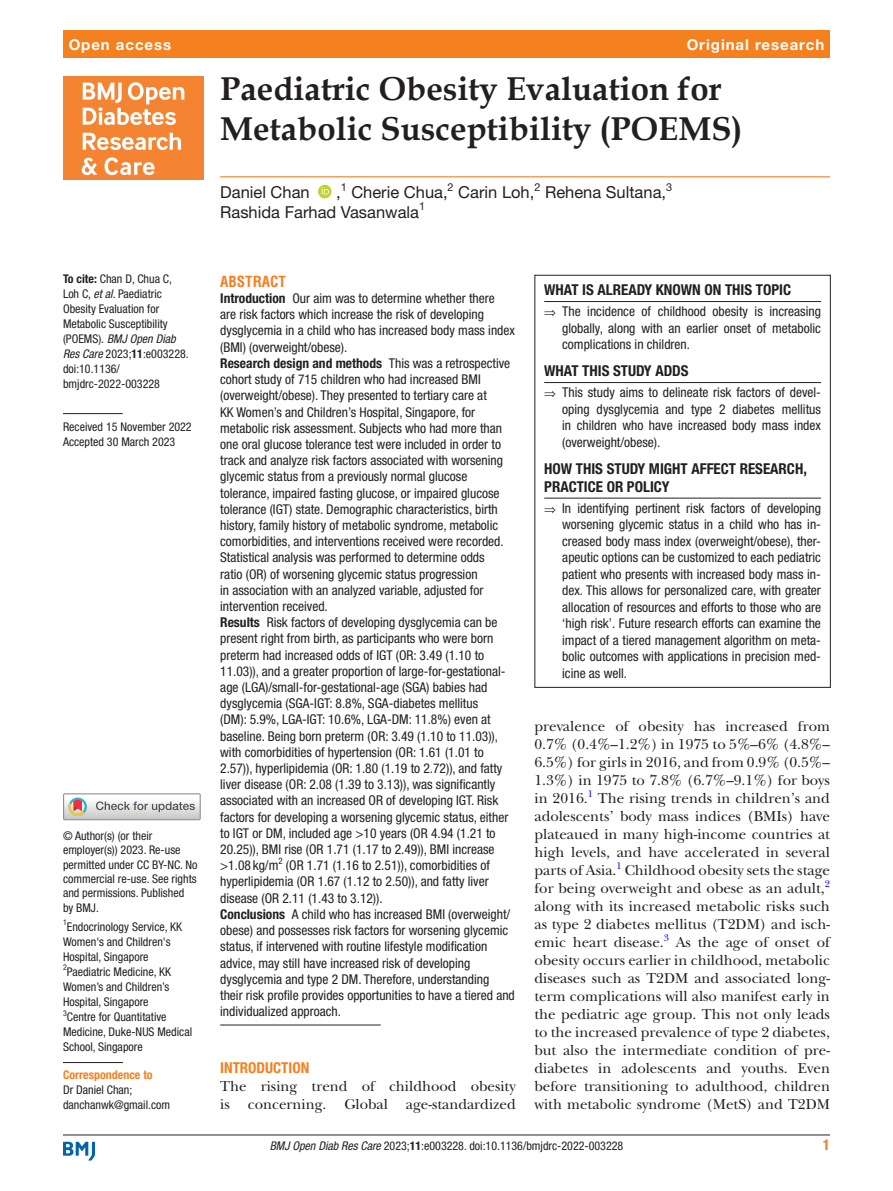
<style>
.page{position:relative;width:893px;height:1191px;background:#fff}
.page>*{position:absolute;margin:0;border:0;box-sizing:border-box;transform-origin:0 0}
.t1{font:700 33px/39px "Book Antiqua";color:#231f20}
.t2{font:16.5px/19.5px "Helvetica Neue LT Std";color:#231f20}
.t3{font:15px/18px "New Baskerville";color:#231f20;text-align:justify}
.t4{font:700 condensed 15px/18px "Helvetica Neue LT Std";color:#231f20}
.t5{font:700 15px "Helvetica Neue LT Std";letter-spacing:.065em;color:#fff}
.t6{font:700 condensed 15px "Helvetica Neue LT Std";color:#f58020}
.t7{font:700 condensed 15px "Helvetica";color:#f58020}
.t8{font:condensed 13.5px/16.2px "Helvetica Neue LT Std";color:#231f20;text-align:justify}
.t9{font:condensed 12px/15px "Helvetica Neue LT Std";color:#231f20}
.t10{font:700 condensed 12px "Helvetica Neue LT Std";color:#f58020}
.t11{font:10.95px "Helvetica Neue LT Std";color:#231f20}
.t12{font:9.9px "New Baskerville";color:#00f}
.t13{font:condensed 9px "Helvetica Neue LT Std";color:#231f20}
.s1{font-weight:700}
.s2{font-style:italic}
</style>
<div class="page">
<hr style="left:63px;top:1134px;width:767px;height:1px;background:#231f20">
<svg style="left:63px;top:1141px;width:32px;height:19px"></svg>
<div style="left:63px;top:31px;width:767px;height:27px;background:#f58020"></div>
<hr style="left:220px;top:176px;width:610px;height:1px;background:#f58020">
<svg style="left:318px;top:185px;width:13px;height:13px"></svg>
<hr style="left:63px;top:1062px;width:60px;height:1px;background:#231f20">
<hr style="left:63px;top:413px;width:60px;height:1px;background:#231f20">
<div style="left:63px;top:793px;width:138px;height:27px;border:1px solid #969090"></div>
<svg style="left:64px;top:794px;width:136px;height:25px"></svg>
<div style="left:63px;top:76px;width:140px;height:104px;background:#f58432"></div>
<svg style="left:83px;top:82px;width:101px;height:43px"></svg>
<svg style="left:83px;top:133px;width:98px;height:17px"></svg>
<svg style="left:82px;top:158px;width:15px;height:17px"></svg>
<svg style="left:105px;top:157px;width:50px;height:18px"></svg>
<hr style="left:220px;top:1024px;width:161px;height:1px;background:#231f20">
<hr style="left:544px;top:301px;width:277px;height:1px;background:#231f20">
<hr style="left:544px;top:382px;width:277px;height:1px;background:#231f20">
<hr style="left:544px;top:498px;width:277px;height:1px;background:#231f20">
<div style="left:534px;top:275px;width:297px;height:412px;border:1px solid #231f20"></div>
<p class="t5" style="left:69px;top:35px;width:104px">Open access</p>
<p class="t9" style="left:63px;top:272px;width:127px"><span class="s1">To cite:</span> Chan D, Chua C,<br>Loh C, <span class="s2">et al</span>. Paediatric<br>Obesity Evaluation for<br>Metabolic Susceptibility (POEMS). <span class="s2">BMJ Open Diab<br>Res Care</span> 2023;<span class="s1">11</span>:e003228. doi:10.1136/ bmjdrc-2022-003228</p>
<p class="t9" style="left:63px;top:419px;width:130px">Received 15 November 2022<br>Accepted 30 March 2023</p>
<p class="t9" style="left:63px;top:828px;width:136px;line-height:14.4px">© Author(s) (or their employer(s)) 2023. Re-use permitted under CC BY-NC. No commercial re-use. See rights and permissions. Published by BMJ.</p>
<p class="t9" style="left:63px;top:919px;width:131px"><sup>1</sup>Endocrinology Service, KK<br>Women's and Children's<br>Hospital, Singapore<br><sup>2</sup>Paediatric Medicine, KK<br>Women’s and Children’s<br>Hospital, Singapore<br><sup>3</sup>Centre for Quantitative<br>Medicine, Duke-NUS Medical<br>School, Singapore</p>
<p class="t10" style="left:63px;top:1067px;width:91px">Correspondence to</p>
<p class="t9" style="left:63px;top:1082px;width:109px">Dr Daniel Chan; danchanwk@gmail.com</p>
<p class="t5" style="left:687px;top:35px;width:139px">Original research</p>
<h1 class="t1" style="left:220px;top:70px;width:524px">Paediatric Obesity Evaluation for<br>Metabolic Susceptibility (POEMS)</h1>
<p class="t2" style="left:220px;top:182px;width:91px">Daniel Chan</p>
<p class="t2" style="left:220px;top:182px;width:453px;text-indent:116px">,<sup>1</sup> Cherie Chua,<sup>2</sup> Carin Loh,<sup>2</sup> Rehena Sultana,<sup>3<br></sup>Rashida Farhad Vasanwala</p>
<p class="t11" style="left:419px;top:200px;width:8px">1</p>
<p class="t7" style="left:220px;top:272px;width:67px">ABSTRACT</p>
<p class="t8" style="left:220px;top:290px;width:296px;text-align:left"><span class="s1">Introduction</span> Our aim was to determine whether there<br>are risk factors which increase the risk of developing dysglycemia in a child who has increased body mass index (BMI) (overweight/obese).<br><span class="s1">Research design and methods</span> This was a retrospective cohort study of 715 children who had increased BMI (overweight/obese). They presented to tertiary care at<br>KK Women’s and Children’s Hospital, Singapore, for metabolic risk assessment. Subjects who had more than one oral glucose tolerance test were included in order to track and analyze risk factors associated with worsening glycemic status from a previously normal glucose tolerance, impaired fasting glucose, or impaired glucose tolerance (IGT) state. Demographic characteristics, birth history, family history of metabolic syndrome, metabolic comorbidities, and interventions received were recorded.<br>Statistical analysis was performed to determine odds<br>ratio (OR) of worsening glycemic status progression<br>in association with an analyzed variable, adjusted for intervention received.<br><span class="s1">Results</span> Risk factors of developing dysglycemia can be present right from birth, as participants who were born preterm had increased odds of IGT (OR: 3.49 (1.10 to 11.03)), and a greater proportion of large-for-gestational&shy;age (LGA)/small-for-gestational-age (SGA) babies had dysglycemia (SGA-IGT: 8.8%, SGA-diabetes mellitus<br>(DM): 5.9%, LGA-IGT: 10.6%, LGA-DM: 11.8%) even at baseline. Being born preterm (OR: 3.49 (1.10 to 11.03)), with comorbidities of hypertension (OR: 1.61 (1.01 to 2.57)), hyperlipidemia (OR: 1.80 (1.19 to 2.72)), and fatty liver disease (OR: 2.08 (1.39 to 3.13)), was significantly associated with an increased OR of developing IGT. Risk factors for developing a worsening glycemic status, either to IGT or DM, included age &gt;10 years (OR 4.94 (1.21 to 20.25)), BMI rise (OR 1.71 (1.17 to 2.49)), BMI increase &gt;1.08 kg/m</p>
<p class="t13" style="left:278px;top:855px;width:6px">2</p>
<p class="t8" style="left:220px;top:857px;width:296px;text-align:left;text-indent:66px">(OR 1.71 (1.16 to 2.51)), comorbidities of hyperlipidemia (OR 1.67 (1.12 to 2.50)), and fatty liver disease (OR 2.11 (1.43 to 3.12)).<br><span class="s1">Conclusions</span> A child who has increased BMI (overweight/ obese) and possesses risk factors for worsening glycemic status, if intervened with routine lifestyle modification advice, may still have increased risk of developing dysglycemia and type 2 DM. Therefore, understanding their risk profile provides opportunities to have a tiered and individualized approach.</p>
<p class="t6" style="left:220px;top:1059px;width:91px">INTRODUCTION</p>
<p class="t3" style="left:220px;top:1077px;width:297px">The rising trend of childhood obesity is concerning. Global age-standardized</p>
<p class="t4" style="left:544px;top:281px;width:248px">WHAT IS ALREADY KNOWN ON THIS TOPIC</p>
<p class="t8" style="left:562px;top:303px;width:260px;text-indent:-18px">⇒ The incidence of childhood obesity is increasing globally, along with an earlier onset of metabolic complications in children.</p>
<p class="t4" style="left:544px;top:362px;width:146px">WHAT THIS STUDY ADDS</p>
<p class="t8" style="left:562px;top:384px;width:260px;text-indent:-18px">⇒ This study aims to delineate risk factors of devel&shy;oping dysglycemia and type 2 diabetes mellitus in children who have increased body mass index (overweight/obese).</p>
<p class="t4" style="left:544px;top:459px;width:264px">HOW THIS STUDY MIGHT AFFECT RESEARCH,<br>PRACTICE OR POLICY</p>
<p class="t8" style="left:562px;top:500px;width:260px;text-indent:-18px">⇒ In identifying pertinent risk factors of developing worsening glycemic status in a child who has in&shy;creased body mass index (overweight/obese), ther&shy;apeutic options can be customized to each pediatric patient who presents with increased body mass in&shy;dex. This allows for personalized care, with greater allocation of resources and efforts to those who are ‘high risk’. Future research efforts can examine the impact of a tiered management algorithm on meta&shy;bolic outcomes with applications in precision med&shy;icine as well.</p>
<p class="t3" style="left:534px;top:717px;width:297px">prevalence of obesity has increased from 0.7% (0.4%–1.2%) in 1975 to 5%–6% (4.8%– 6.5%) for girls in 2016, and from 0.9% (0.5%– 1.3%) in 1975 to 7.8% (6.7%–9.1%) for boys in 2016.<sup>1</sup> The rising trends in children’s and adolescents’ body mass indices (BMIs) have plateaued in many high-income countries at high levels, and have accelerated in several parts of Asia.<sup>1</sup> Childhood obesity sets the stage for being overweight and obese as an adult,</p>
<p class="t12" style="left:825px;top:877px;width:7px">2</p>
<p class="t3" style="left:534px;top:897px;width:297px">along with its increased metabolic risks such as type 2 diabetes mellitus (T2DM) and isch&shy;emic heart disease.</p>
<p class="t12" style="left:664px;top:931px;width:7px">3</p>
<p class="t3" style="left:534px;top:933px;width:297px;text-indent:141px">As the age of onset of obesity occurs earlier in childhood, metabolic diseases such as T2DM and associated long&shy;term complications will also manifest early in the pediatric age group. This not only leads to the increased prevalence of type 2 diabetes, but also the intermediate condition of pre&shy;diabetes in adolescents and youths. Even before transitioning to adulthood, children with metabolic syndrome (MetS) and T2DM</p>
<p class="t9" style="left:270px;top:1137px;width:355px"><span class="s2">BMJ Open Diab Res Care</span> 2023;<span class="s1">11</span>:e003228. doi:10.1136/bmjdrc-2022-003228</p>
<p class="t6" style="left:823px;top:1135px;width:9px">1</p>
</div>
